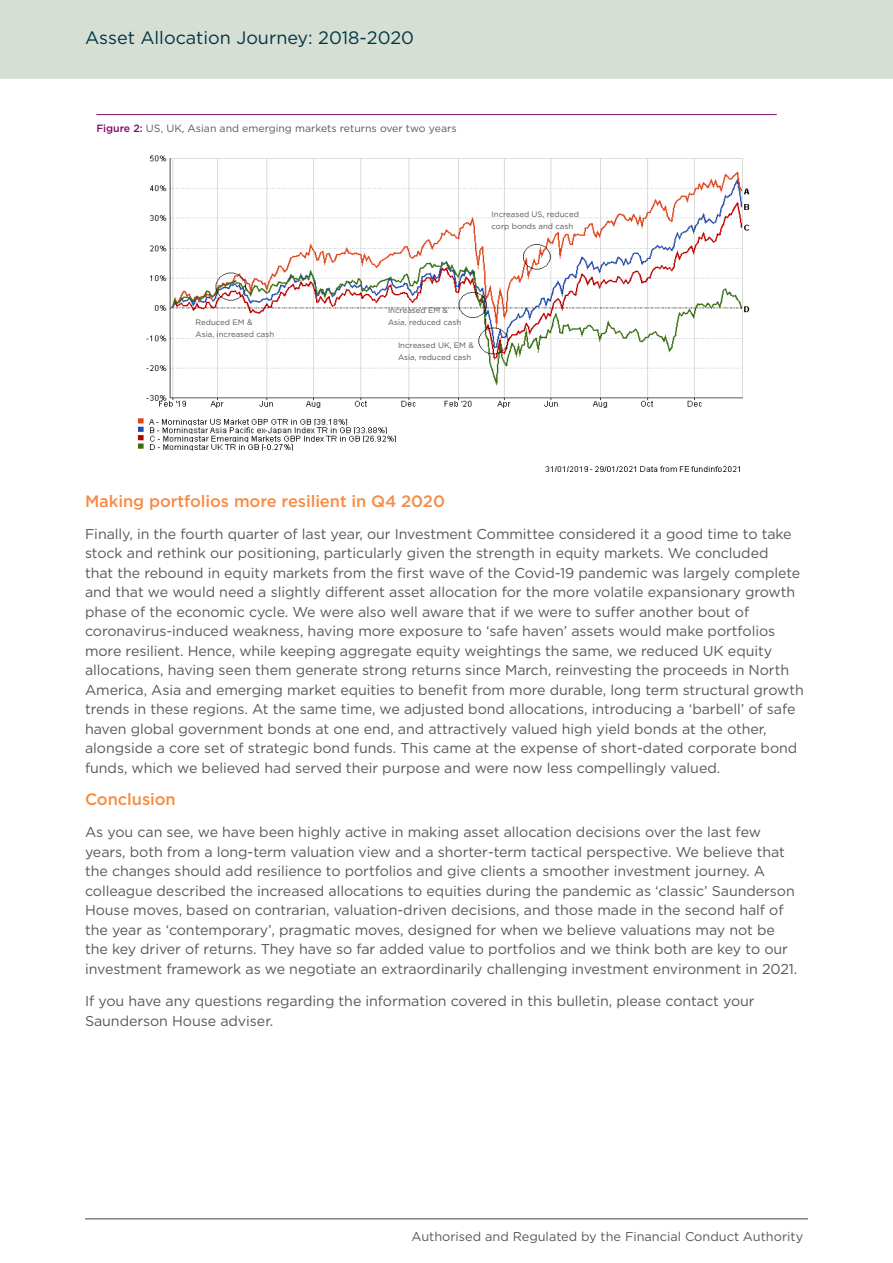
<style>
.page{position:relative;width:893px;height:1263px;background:#fff}
.page>*{position:absolute;margin:0;border:0;box-sizing:border-box;transform-origin:0 0}
.Page_Header{font:18px "Gotham";color:#003644}
.Intro_Copy{font:500 16.5px "Gotham";letter-spacing:-.005em;color:#f68c45}
.Intro_Copy-2{font:14.25px/19.5px "Gotham";letter-spacing:-.005em;color:#57585a}
.Body_Copy{font:14.25px/19.5px "Gotham";letter-spacing:-.005em;color:#57585a}
.t1{font:12.75px "Gotham";color:#57585a}
.Figure_Copy{font:10.5px "Gotham";color:#57585a}
.t2{font:7.8px/12px "Gotham";color:#515457}
.s1{font-weight:500;color:#7e0a6d}
</style>
<div class="page">
<hr style="left:85px;top:1218px;width:723px;height:1px;background:#515457">
<div style="left:0;top:0;width:893px;height:79px;background:#d7dfd4"></div>
<img style="left:137px;top:155px;width:613px;height:317px">
<hr style="left:96px;top:114px;width:681px;height:1px;background:#7e0a6d">
<p class="Page_Header" style="left:85px;top:26px;width:331px">Asset Allocation Journey: 2018-2020</p>
<p class="Figure_Copy" style="left:96px;top:122px;width:362px"><span class="s1">Figure 2:</span> US, UK, Asian and emerging markets returns over two years</p>
<p class="t2" style="left:492px;top:208px;width:89px">Increased US, reduced</p>
<p class="t2" style="left:492px;top:220px;width:83px">corp bonds and cash</p>
<p class="t2" style="left:388px;top:304px;width:61px">Increased EM &amp;</p>
<p class="t2" style="left:196px;top:316px;width:58px">Reduced EM &amp;</p>
<p class="t2" style="left:388px;top:316px;width:75px">Asia, reduced cash</p>
<p class="t2" style="left:196px;top:328px;width:80px">Asia, increased cash</p>
<p class="t2" style="left:398px;top:339px;width:77px">Increased UK, EM &amp;<br>Asia, reduced cash</p>
<p class="Intro_Copy" style="left:85px;top:490px;width:361px">Making portfolios more resilient in Q4 2020</p>
<p class="Intro_Copy-2" style="left:85px;top:524px;width:720px">Finally, in the fourth quarter of last year, our Investment Committee considered it a good time to take stock and rethink our positioning, particularly given the strength in equity markets. We concluded<br>that the rebound in equity markets from the first wave of the Covid-19 pandemic was largely complete and that we would need a slightly different asset allocation for the more volatile expansionary growth phase of the economic cycle. We were also well aware that if we were to suffer another bout of coronavirus-induced weakness, having more exposure to ‘safe haven’ assets would make portfolios more resilient. Hence, while keeping aggregate equity weightings the same, we reduced UK equity allocations, having seen them generate strong returns since March, reinvesting the proceeds in North America, Asia and emerging market equities to benefit from more durable, long term structural growth trends in these regions. At the same time, we adjusted bond allocations, introducing a ‘barbell’ of safe haven global government bonds at one end, and attractively valued high yield bonds at the other, alongside a core set of strategic bond funds. This came at the expense of short-dated corporate bond funds, which we believed had served their purpose and were now less compellingly valued.</p>
<p class="Intro_Copy" style="left:85px;top:788px;width:92px">Conclusion</p>
<p class="Body_Copy" style="left:85px;top:822px;width:714px">As you can see, we have been highly active in making asset allocation decisions over the last few years, both from a long-term valuation view and a shorter-term tactical perspective. We believe that the changes should add resilience to portfolios and give clients a smoother investment journey. A colleague described the increased allocations to equities during the pandemic as ‘classic’ Saunderson House moves, based on contrarian, valuation-driven decisions, and those made in the second half of the year as ‘contemporary’, pragmatic moves, designed for when we believe valuations may not be the key driver of returns. They have so far added value to portfolios and we think both are key to our investment framework as we negotiate an extraordinarily challenging investment environment in 2021.</p>
<p class="Body_Copy" style="left:85px;top:991px;width:671px">If you have any questions regarding the information covered in this bulletin, please contact your<br>Saunderson House adviser.</p>
<p class="t1" style="left:411px;top:1228px;width:393px">Authorised and Regulated by the Financial Conduct Authority</p>
</div>
